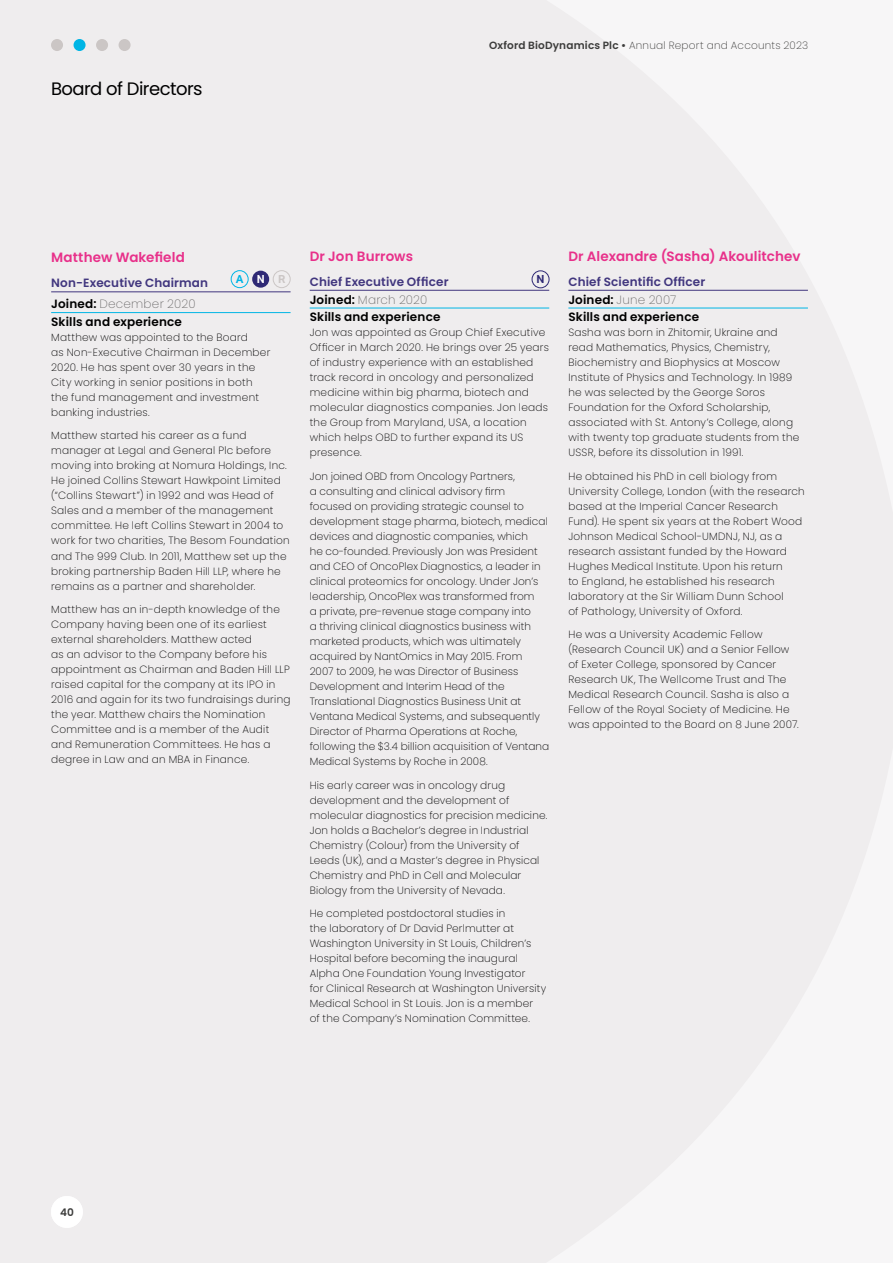
<style>
.page{position:relative;width:893px;height:1263px;background:#efedee}
.page>*{position:absolute;margin:0;border:0;box-sizing:border-box;transform-origin:0 0}
.t1{font:18px "Poppins";letter-spacing:-.03em;color:#000}
.t2{font:600 13.5px "Poppins";letter-spacing:.01em;color:#e8308a}
.t3{font:600 12px/17.7px "Poppins";letter-spacing:.015em;color:#000}
.t4{font:600 12px/20.7px "Poppins";letter-spacing:.015em;color:#41367e}
.t5{font:700 11.1px "Aktiv Grotesk";color:#00b5e5}
.t6{font:700 11.1px "Aktiv Grotesk";color:#2f2975}
.t7{font:200 10.5px/15px "Poppins";letter-spacing:.02em;color:#000}
.t8{font:200 10.5px "Poppins";letter-spacing:.025em;color:#3c3c3b}
.t9{font:600 10.5px "Poppins";color:#3c3c3b}
.s1{font-weight:600}
.s2{color:#41367e}
.s3{font-weight:200;color:#706f6f}
.s4{color:#000}
.s5{color:#fff}
.s6{color:#cbc6c5}
</style>
<div class="page">
<hr style="left:51px;top:292px;width:240px;height:1px;background:#41367e">
<hr style="left:51px;top:312px;width:240px;height:1px;background:#00b5e5">
<hr style="left:310px;top:290px;width:239px;height:1px;background:#41367e">
<hr style="left:310px;top:308px;width:239px;height:1px;background:#00b5e5">
<hr style="left:568px;top:290px;width:240px;height:1px;background:#41367e">
<hr style="left:568px;top:308px;width:240px;height:1px;background:#00b5e5">
<div style="left:231px;top:270px;width:18px;height:18px;border:1px solid #00b5e5;border-radius:50%"></div>
<div style="left:252px;top:271px;width:17px;height:17px;background:#2f2975;border-radius:50%"></div>
<div style="left:273px;top:270px;width:18px;height:18px;border:1px solid #cbc6c5;border-radius:50%"></div>
<div style="left:532px;top:271px;width:17px;height:17px;border:1px solid #2f2975;border-radius:50%"></div>
<div style="left:51px;top:39px;width:12px;height:12px;background:#cbc6c5;border-radius:50%"></div>
<div style="left:74px;top:39px;width:12px;height:12px;background:#00b5e5;border-radius:50%"></div>
<div style="left:96px;top:39px;width:12px;height:12px;background:#cbc6c5;border-radius:50%"></div>
<div style="left:119px;top:39px;width:12px;height:12px;background:#cbc6c5;border-radius:50%"></div>
<div style="left:51px;top:1196px;width:32px;height:32px;background:#fff;border-radius:50%"></div>
<h1 class="t1" style="left:51px;top:78px;width:153px">Board of Directors</h1>
<p class="t8" style="left:489px;top:39px;width:321px"><span class="s1">Oxford BioDynamics Plc •</span> Annual Report and Accounts 2023</p>
<p class="t2" style="left:310px;top:248px;width:105px">Dr Jon Burrows</p>
<p class="t3" style="left:310px;top:273px;width:140px"><span class="s2">Chief Executive Officer<br></span>Joined: <span class="s3">March 2020<br></span>Skills and experience</p>
<p class="t7" style="left:310px;top:325px;width:241px">Jon was appointed as Group Chief Executive Officer in March 2020. He brings over 25 years of industry experience with an established track record in oncology and personalized medicine within big pharma, biotech and molecular diagnostics companies. Jon leads the Group from Maryland, USA, a location which helps OBD to further expand its US presence.</p>
<p class="t7" style="left:310px;top:469px;width:241px">Jon joined OBD from Oncology Partners,<br>a consulting and clinical advisory firm focused on providing strategic counsel to development stage pharma, biotech, medical devices and diagnostic companies, which<br>he co-founded. Previously Jon was President and CEO of OncoPlex Diagnostics, a leader in clinical proteomics for oncology. Under Jon’s leadership, OncoPlex was transformed from<br>a private, pre-revenue stage company into<br>a thriving clinical diagnostics business with marketed products, which was ultimately acquired by NantOmics in May 2015. From<br>2007 to 2009, he was Director of Business Development and Interim Head of the Translational Diagnostics Business Unit at Ventana Medical Systems, and subsequently Director of Pharma Operations at Roche, following the $3.4 billion acquisition of Ventana Medical Systems by Roche in 2008.</p>
<p class="t7" style="left:310px;top:777px;width:239px">His early career was in oncology drug development and the development of molecular diagnostics for precision medicine.<br>Jon holds a Bachelor’s degree in Industrial Chemistry (Colour) from the University of Leeds (UK), and a Master’s degree in Physical Chemistry and PhD in Cell and Molecular Biology from the University of Nevada.</p>
<p class="t7" style="left:310px;top:906px;width:238px">He completed postdoctoral studies in<br>the laboratory of Dr David Perlmutter at Washington University in St Louis, Children’s Hospital before becoming the inaugural Alpha One Foundation Young Investigator<br>for Clinical Research at Washington University Medical School in St Louis. Jon is a member<br>of the Company’s Nomination Committee.</p>
<p class="t2" style="left:51px;top:250px;width:135px">Matthew Wakefield</p>
<p class="t4" style="left:51px;top:273px;width:159px">Non-Executive Chairman<br><span class="s4">Joined:</span> <span class="s3">December 2020</span></p>
<p class="t3" style="left:51px;top:313px;width:132px">Skills and experience</p>
<p class="t7" style="left:51px;top:330px;width:221px">Matthew was appointed to the Board<br>as Non-Executive Chairman in December 2020. He has spent over 30 years in the City working in senior positions in both the fund management and investment banking industries.</p>
<p class="t7" style="left:51px;top:428px;width:240px">Matthew started his career as a fund manager at Legal and General Plc before moving into broking at Nomura Holdings, Inc.<br>He joined Collins Stewart Hawkpoint Limited (“Collins Stewart”) in 1992 and was Head of Sales and a member of the management committee. He left Collins Stewart in 2004 to work for two charities, The Besom Foundation and The 999 Club. In 2011, Matthew set up the broking partnership Baden Hill LLP, where he remains as a partner and shareholder.</p>
<p class="t7" style="left:51px;top:602px;width:241px">Matthew has an in-depth knowledge of the Company having been one of its earliest external shareholders. Matthew acted<br>as an advisor to the Company before his appointment as Chairman and Baden Hill LLP raised capital for the company at its IPO in 2016 and again for its two fundraisings during the year. Matthew chairs the Nomination Committee and is a member of the Audit and Remuneration Committees. He has a degree in Law and an MBA in Finance.</p>
<p class="t5" style="left:236px;top:273px;width:51px">A<span class="s5">N</span><span class="s6">R</span></p>
<p class="t6" style="left:537px;top:273px;width:10px">N</p>
<p class="t2" style="left:568px;top:248px;width:234px">Dr Alexandre (Sasha) Akoulitchev</p>
<p class="t3" style="left:568px;top:273px;width:138px"><span class="s2">Chief Scientific Officer<br></span>Joined: <span class="s3">June 2007<br></span>Skills and experience</p>
<p class="t7" style="left:568px;top:325px;width:233px">Sasha was born in Zhitomir, Ukraine and read Mathematics, Physics, Chemistry, Biochemistry and Biophysics at Moscow Institute of Physics and Technology. In 1989 he was selected by the George Soros Foundation for the Oxford Scholarship, associated with St. Antony’s College, along with twenty top graduate students from the USSR, before its dissolution in 1991.</p>
<p class="t7" style="left:568px;top:469px;width:238px">He obtained his PhD in cell biology from University College, London (with the research based at the Imperial Cancer Research Fund). He spent six years at the Robert Wood Johnson Medical School-UMDNJ, NJ, as a research assistant funded by the Howard Hughes Medical Institute. Upon his return<br>to England, he established his research laboratory at the Sir William Dunn School<br>of Pathology, University of Oxford.</p>
<p class="t7" style="left:568px;top:627px;width:232px">He was a University Academic Fellow (Research Council UK) and a Senior Fellow of Exeter College, sponsored by Cancer Research UK, The Wellcome Trust and The Medical Research Council. Sasha is also a Fellow of the Royal Society of Medicine. He was appointed to the Board on 8 June 2007.</p>
<p class="t9" style="left:60px;top:1206px;width:15px">40</p>
</div>
